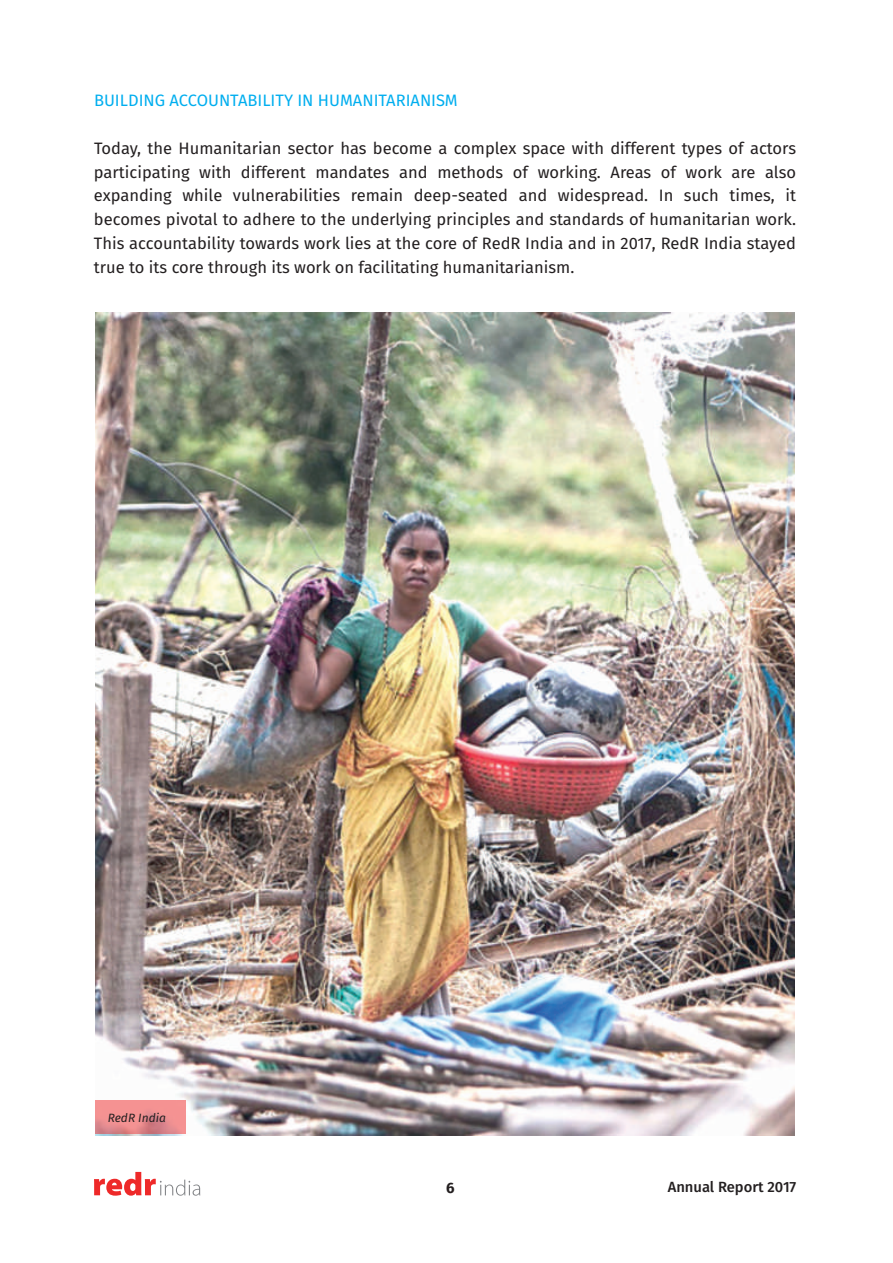
<style>
.page{position:relative;width:893px;height:1263px;background:#fff}
.page>*{position:absolute;margin:0;border:0;box-sizing:border-box;transform-origin:0 0}
.t1{font:16.5px/23.7px "Fira Sans";color:#231f20;text-align:justify}
.t2{font:16.5px "Fira Sans";color:#00aeef}
.t3{font:700 15px "Fira Sans";color:#231f20}
.t4{font:500 14.7px "Fira Sans";color:#231f20}
.t5{font:italic 12px "Fira Sans";color:#231f20}
</style>
<div class="page">
<svg style="left:94px;top:1172px;width:106px;height:24px"></svg>
<img style="left:95px;top:313px;width:699px;height:822px">
<div style="left:95px;top:1100px;width:91px;height:34px;background:#ee2929;opacity:.5"></div>
<p class="t2" style="left:94px;top:91px;width:365px">BUILDING ACCOUNTABILITY IN HUMANITARIANISM</p>
<p class="t1" style="left:94px;top:136px;width:704px">Today, the Humanitarian sector has become a complex space with different types of actors participating with different mandates and methods of working. Areas of work are also expanding while vulnerabilities remain deep-seated and widespread. In such times, it becomes pivotal to adhere to the underlying principles and standards of humanitarian work.<br>This accountability towards work lies at the core of RedR India and in 2017, RedR India stayed true to its core through its work on facilitating humanitarianism.</p>
<p class="t5" style="left:108px;top:1111px;width:60px">RedR India</p>
<p class="t3" style="left:446px;top:1178px;width:10px">6</p>
<p class="t4" style="left:668px;top:1179px;width:130px">Annual Report 2017</p>
</div>
